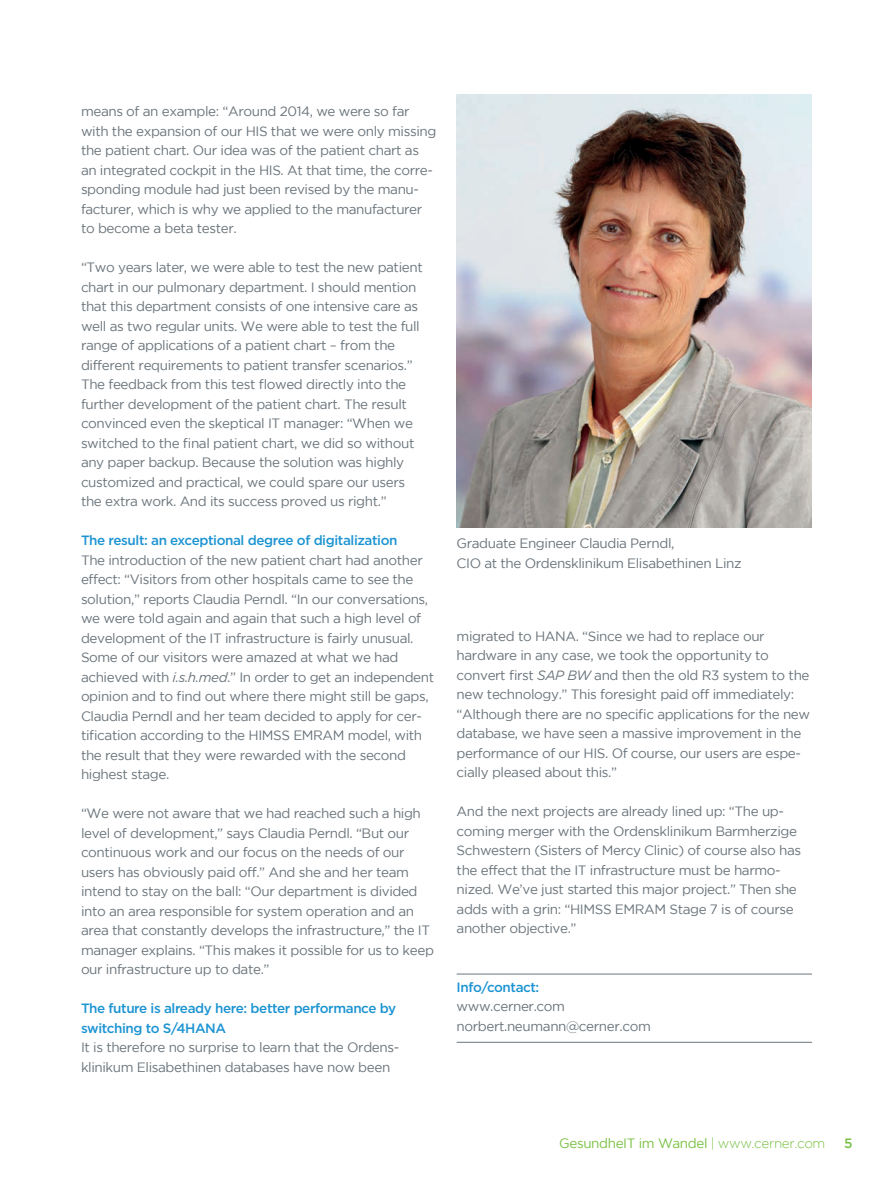
<style>
.page{position:relative;width:893px;height:1191px;background:#fff}
.page>*{position:absolute;margin:0;border:0;box-sizing:border-box;transform-origin:0 0}
.t1{font:13.5px/19.5px "Gotham";letter-spacing:-.03em;color:#6a747b}
.t2{font:500 13.5px/19.5px "Gotham";letter-spacing:-.03em;color:#1c94d2}
.t3{font:13.5px "Gotham";letter-spacing:-.03em;color:#79c142}
.t4{font:500 13.5px "Gotham";color:#79c142}
.s1{font-style:italic}
.s2{font-weight:300}
</style>
<div class="page">
<hr style="left:457px;top:973px;width:355px;height:1px;background:#6a747b">
<hr style="left:457px;top:1042px;width:355px;height:1px;background:#6a747b">
<img style="left:457px;top:94px;width:355px;height:434px">
<p class="t1" style="left:81px;top:101px;width:357px">means of an example: “Around 2014, we were so far with the expansion of our HIS that we were only missing the patient chart. Our idea was of the patient chart as an integrated cockpit in the HIS. At that time, the corre&shy;sponding module had just been revised by the manu&shy;facturer, which is why we applied to the manufacturer to become a beta tester.</p>
<p class="t1" style="left:81px;top:257px;width:343px">“Two years later, we were able to test the new patient chart in our pulmonary department. I should mention that this department consists of one intensive care as well as two regular units. We were able to test the full range of applications of a patient chart – from the different requirements to patient transfer scenarios.” The feedback from this test flowed directly into the further development of the patient chart. The result convinced even the skeptical IT manager: “When we switched to the final patient chart, we did so without any paper backup. Because the solution was highly customized and practical, we could spare our users the extra work. And its success proved us right.”</p>
<p class="t2" style="left:81px;top:530px;width:318px">The result: an exceptional degree of digitalization</p>
<p class="t1" style="left:81px;top:550px;width:355px">The introduction of the new patient chart had another effect: “Visitors from other hospitals came to see the solution,” reports Claudia Perndl. “In our conversations, we were told again and again that such a high level of development of the IT infrastructure is fairly unusual.<br>Some of our visitors were amazed at what we had achieved with <span class="s1">i.s.h.med</span>.” In order to get an independent opinion and to find out where there might still be gaps, Claudia Perndl and her team decided to apply for cer&shy;tification according to the HIMSS EMRAM model, with the result that they were rewarded with the second highest stage.</p>
<p class="t1" style="left:81px;top:803px;width:354px">“We were not aware that we had reached such a high level of development,” says Claudia Perndl. “But our continuous work and our focus on the needs of our users has obviously paid off.” And she and her team intend to stay on the ball: “Our department is divided into an area responsible for system operation and an area that constantly develops the infrastructure,” the IT manager explains. “This makes it possible for us to keep our infrastructure up to date.”</p>
<p class="t2" style="left:81px;top:998px;width:317px">The future is already here: better performance by switching to S/4HANA</p>
<p class="t1" style="left:81px;top:1037px;width:320px">It is therefore no surprise to learn that the Ordens&shy;klinikum Elisabethinen databases have now been</p>
<p class="t1" style="left:457px;top:533px;width:286px">Graduate Engineer Claudia Perndl,<br>CIO at the Ordensklinikum Elisabethinen Linz</p>
<p class="t1" style="left:457px;top:626px;width:355px">migrated to HANA. “Since we had to replace our hardware in any case, we took the opportunity to convert first <span class="s1">SAP BW</span> and then the old R3 system to the new technology.” This foresight paid off immediately: “Although there are no specific applications for the new database, we have seen a massive improvement in the performance of our HIS. Of course, our users are espe&shy;cially pleased about this.”</p>
<p class="t1" style="left:457px;top:801px;width:346px">And the next projects are already lined up: “The up&shy;coming merger with the Ordensklinikum Barmherzige Schwestern (Sisters of Mercy Clinic) of course also has the effect that the IT infrastructure must be harmo&shy;nized. We’ve just started this major project.” Then she adds with a grin: “HIMSS EMRAM Stage 7 is of course another objective.”</p>
<p class="t2" style="left:457px;top:977px;width:84px">Info/contact:</p>
<p class="t1" style="left:457px;top:996px;width:196px">www.cerner.com norbert.neumann@cerner.com</p>
<p class="t3" style="left:559px;top:1136px;width:268px">GesundheIT im Wandel <span class="s2">| www.cerner.com</span></p>
<p class="t4" style="left:844px;top:1135px;width:10px">5</p>
</div>
